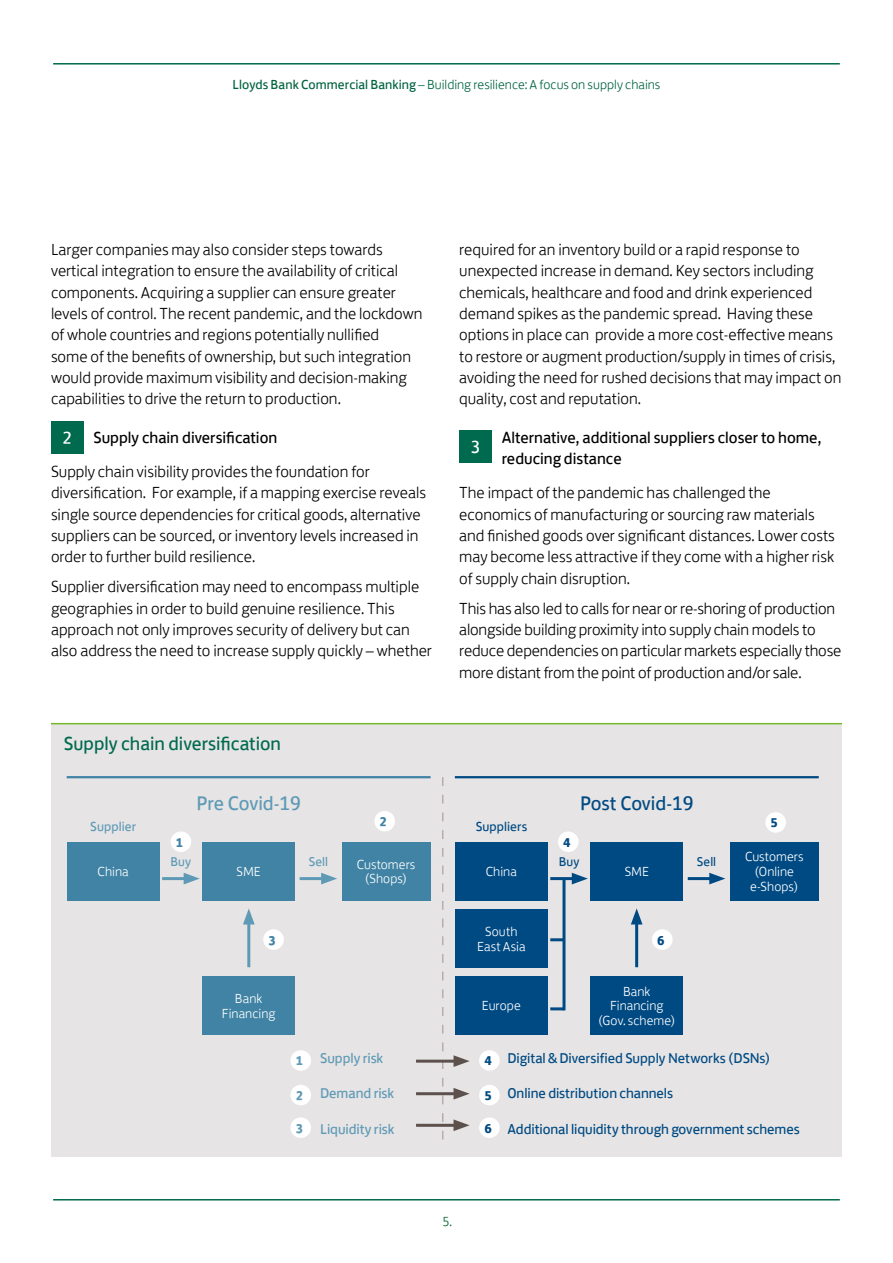
<style>
.page{position:relative;width:893px;height:1263px;background:#fff}
.page>*{position:absolute;margin:0;border:0;box-sizing:border-box;transform-origin:0 0}
.t1{font:20.25px "Lloyds Bank Jack";color:#004a83}
.t2{font:20.25px "Lloyds Bank Jack";color:#5e9ab6}
.t3{font:19.5px "Lloyds Bank Jack";color:#006a4e}
.t4{font:18px "Lloyds Bank Jack";color:#fff}
.t5{font:300 16.5px/21.3px "Lloyds Bank Jack";color:#000}
.t6{font:16.5px/21.3px "Lloyds Bank Jack";color:#000}
.t7{font:14.7px "Lloyds Bank Jack";letter-spacing:-.005em;color:#004a83}
.t8{font:14.7px "Lloyds Bank Jack";letter-spacing:-.005em;color:#5e9ab6}
.t9{font:300 13.5px/14.7px "Lloyds Bank Jack";letter-spacing:.005em;color:#fff;text-align:center}
.t10{font:300 13.5px "Lloyds Bank Jack";letter-spacing:.005em;color:#006440}
.t11{font:13.5px "Lloyds Bank Jack";letter-spacing:.005em;color:#004a83}
.t12{font:13.5px "Lloyds Bank Jack";letter-spacing:.005em;color:#5e9ab6}
.t13{font:300 13.5px "Lloyds Bank Jack";color:#00652a}
.t14{font:13.2px "Lloyds Bank Jack";letter-spacing:.01em;color:#5e9ab6}
.t15{font:13.2px "Lloyds Bank Jack";letter-spacing:.01em;color:#004a83}
.t16{font:700 13.2px "Lloyds Bank Jack";color:#004a83}
.t17{font:700 13.2px "Lloyds Bank Jack";color:#4083a4}
.t18{font:700 13.2px "Lloyds Bank Jack";color:#5e9ab6}
.s1{font-weight:400}
</style>
<div class="page">
<div style="left:51px;top:723px;width:791px;height:434px;background:#e6e4e4"></div>
<hr style="left:51px;top:723px;width:791px;height:1px;background:#77b82a">
<hr style="left:53px;top:63px;width:787px;height:2px;background:#006a4e">
<hr style="left:53px;top:1199px;width:787px;height:1px;background:#006a4e">
<div style="left:51px;top:421px;width:32px;height:32px;background:#006a4e"></div>
<div style="left:459px;top:430px;width:33px;height:32px;background:#006a4e"></div>
<svg style="left:442px;top:777px;width:1px;height:363px"></svg>
<div style="left:67px;top:842px;width:93px;height:58px;background:#4083a4"></div>
<div style="left:202px;top:842px;width:93px;height:58px;background:#4083a4"></div>
<div style="left:202px;top:976px;width:93px;height:58px;background:#4083a4"></div>
<div style="left:342px;top:842px;width:89px;height:58px;background:#4083a4"></div>
<div style="left:455px;top:842px;width:93px;height:58px;background:#004a83"></div>
<div style="left:455px;top:909px;width:93px;height:58px;background:#004a83"></div>
<div style="left:455px;top:976px;width:93px;height:58px;background:#004a83"></div>
<div style="left:590px;top:842px;width:93px;height:58px;background:#004a83"></div>
<div style="left:590px;top:976px;width:93px;height:58px;background:#004a83"></div>
<div style="left:730px;top:842px;width:89px;height:58px;background:#004a83"></div>
<hr style="left:455px;top:776px;width:364px;height:2px;background:#004a83">
<hr style="left:67px;top:776px;width:364px;height:2px;background:#4083a4">
<hr style="left:162px;top:877px;width:27px;height:3px;background:#5e9ab6">
<svg style="left:184px;top:873px;width:16px;height:11px"></svg>
<hr style="left:550px;top:877px;width:27px;height:3px;background:#004a83">
<svg style="left:572px;top:873px;width:16px;height:11px"></svg>
<hr style="left:550px;top:938px;width:14px;height:3px;background:#004a83">
<hr style="left:550px;top:1007px;width:14px;height:3px;background:#004a83">
<hr style="left:300px;top:877px;width:27px;height:3px;background:#5e9ab6">
<svg style="left:321px;top:873px;width:16px;height:11px"></svg>
<hr style="left:688px;top:877px;width:27px;height:3px;background:#004a83">
<svg style="left:709px;top:873px;width:16px;height:11px"></svg>
<hr style="left:247px;top:919px;width:3px;height:48px;background:#5e9ab6">
<svg style="left:243px;top:908px;width:12px;height:16px"></svg>
<hr style="left:635px;top:919px;width:3px;height:48px;background:#004a83">
<svg style="left:631px;top:908px;width:11px;height:16px"></svg>
<hr style="left:562px;top:878px;width:3px;height:132px;background:#004a83">
<div style="left:171px;top:831px;width:20px;height:21px;background:#fff;border-radius:50%"></div>
<div style="left:374px;top:811px;width:21px;height:20px;background:#fff;border-radius:50%"></div>
<div style="left:263px;top:929px;width:21px;height:21px;background:#fff;border-radius:50%"></div>
<div style="left:652px;top:929px;width:21px;height:21px;background:#fff;border-radius:50%"></div>
<div style="left:765px;top:812px;width:21px;height:21px;background:#fff;border-radius:50%"></div>
<div style="left:558px;top:831px;width:21px;height:21px;background:#fff;border-radius:50%"></div>
<div style="left:290px;top:1117px;width:21px;height:21px;background:#fff;border-radius:50%"></div>
<div style="left:290px;top:1085px;width:21px;height:20px;background:#fff;border-radius:50%"></div>
<div style="left:479px;top:1085px;width:21px;height:20px;background:#fff;border-radius:50%"></div>
<div style="left:290px;top:1050px;width:21px;height:21px;background:#fff;border-radius:50%"></div>
<div style="left:479px;top:1050px;width:21px;height:21px;background:#fff;border-radius:50%"></div>
<div style="left:479px;top:1117px;width:21px;height:21px;background:#fff;border-radius:50%"></div>
<hr style="left:416px;top:1060px;width:43px;height:3px;background:#5d514d">
<svg style="left:454px;top:1055px;width:16px;height:12px"></svg>
<hr style="left:416px;top:1092px;width:43px;height:3px;background:#5d514d">
<svg style="left:454px;top:1088px;width:16px;height:11px"></svg>
<hr style="left:416px;top:1124px;width:43px;height:3px;background:#5d514d">
<svg style="left:454px;top:1119px;width:16px;height:12px"></svg>
<p class="t10" style="left:233px;top:74px;width:429px"><span class="s1">Lloyds Bank Commercial Banking</span> – Building resilience: A focus on supply chains</p>
<p class="t5" style="left:51px;top:237px;width:373px">Larger companies may also consider steps towards vertical integration to ensure the availability of critical components. Acquiring a supplier can ensure greater levels of control. The recent pandemic, and the lockdown of whole countries and regions potentially nullified<br>some of the benefits of ownership, but such integration would provide maximum visibility and decision-making capabilities to drive the return to production.</p>
<p class="t6" style="left:94px;top:425px;width:185px">Supply chain diversification</p>
<p class="t5" style="left:51px;top:459px;width:377px">Supply chain visibility provides the foundation for diversification. For example, if a mapping exercise reveals single source dependencies for critical goods, alternative suppliers can be sourced, or inventory levels increased in order to further build resilience.</p>
<p class="t5" style="left:51px;top:574px;width:382px">Supplier diversification may need to encompass multiple geographies in order to build genuine resilience. This approach not only improves security of delivery but can also address the need to increase supply quickly – whether</p>
<p class="t4" style="left:62px;top:423px;width:11px">2</p>
<p class="t3" style="left:64px;top:728px;width:219px">Supply chain diversification</p>
<p class="t5" style="left:459px;top:237px;width:384px">required for an inventory build or a rapid response to unexpected increase in demand. Key sectors including chemicals, healthcare and food and drink experienced demand spikes as the pandemic spread. Having these options in place can provide a more cost-effective means to restore or augment production/supply in times of crisis, avoiding the need for rushed decisions that may impact on quality, cost and reputation.</p>
<p class="t6" style="left:502px;top:425px;width:321px">Alternative, additional suppliers closer to home, reducing distance</p>
<p class="t5" style="left:459px;top:480px;width:377px">The impact of the pandemic has challenged the economics of manufacturing or sourcing raw materials and finished goods over significant distances. Lower costs may become less attractive if they come with a higher risk of supply chain disruption.</p>
<p class="t5" style="left:459px;top:596px;width:384px">This has also led to calls for near or re-shoring of production alongside building proximity into supply chain models to reduce dependencies on particular markets especially those more distant from the point of production and/or sale.</p>
<p class="t4" style="left:471px;top:433px;width:11px">3</p>
<p class="t2" style="left:196px;top:786px;width:106px">Pre Covid-19</p>
<p class="t1" style="left:580px;top:786px;width:115px">Post Covid-19</p>
<p class="t17" style="left:380px;top:810px;width:9px">2</p>
<p class="t12" style="left:90px;top:816px;width:47px">Supplier</p>
<p class="t11" style="left:476px;top:816px;width:53px">Suppliers</p>
<p class="t9" style="left:98px;top:863px;width:33px">China</p>
<p class="t9" style="left:237px;top:863px;width:26px">SME</p>
<p class="t17" style="left:176px;top:831px;width:9px">1</p>
<p class="t16" style="left:563px;top:831px;width:9px">4</p>
<p class="t14" style="left:171px;top:851px;width:22px">Buy</p>
<p class="t14" style="left:309px;top:851px;width:21px">Sell</p>
<p class="t15" style="left:559px;top:851px;width:22px">Buy</p>
<p class="t15" style="left:697px;top:851px;width:21px">Sell</p>
<p class="t9" style="left:357px;top:855px;width:60px">Customers (Shops)</p>
<p class="t9" style="left:486px;top:863px;width:33px">China</p>
<p class="t9" style="left:625px;top:863px;width:26px">SME</p>
<p class="t9" style="left:477px;top:922px;width:50px">South<br>East Asia</p>
<p class="t17" style="left:268px;top:929px;width:9px">3</p>
<p class="t16" style="left:657px;top:929px;width:9px">6</p>
<p class="t9" style="left:222px;top:990px;width:55px">Bank<br>Financing</p>
<p class="t9" style="left:482px;top:997px;width:40px">Europe</p>
<p class="t9" style="left:598px;top:982px;width:79px">Bank<br>Financing (Gov. scheme)</p>
<p class="t16" style="left:771px;top:812px;width:9px">5</p>
<p class="t9" style="left:745px;top:848px;width:60px">Customers (Online e-Shops)</p>
<p class="t7" style="left:507px;top:1046px;width:265px">Digital &amp; Diversified Supply Networks (DSNs)</p>
<p class="t7" style="left:507px;top:1082px;width:167px">Online distribution channels</p>
<p class="t8" style="left:320px;top:1046px;width:65px">Supply risk</p>
<p class="t8" style="left:320px;top:1082px;width:76px">Demand risk</p>
<p class="t8" style="left:320px;top:1117px;width:76px">Liquidity risk</p>
<p class="t18" style="left:296px;top:1050px;width:9px">1</p>
<p class="t16" style="left:484px;top:1050px;width:9px">4</p>
<p class="t18" style="left:296px;top:1084px;width:9px">2</p>
<p class="t16" style="left:484px;top:1084px;width:9px">5</p>
<p class="t18" style="left:296px;top:1117px;width:9px">3</p>
<p class="t7" style="left:507px;top:1117px;width:294px">Additional liquidity through government schemes</p>
<p class="t16" style="left:484px;top:1117px;width:9px">6</p>
<p class="t13" style="left:443px;top:1211px;width:11px">5.</p>
</div>
